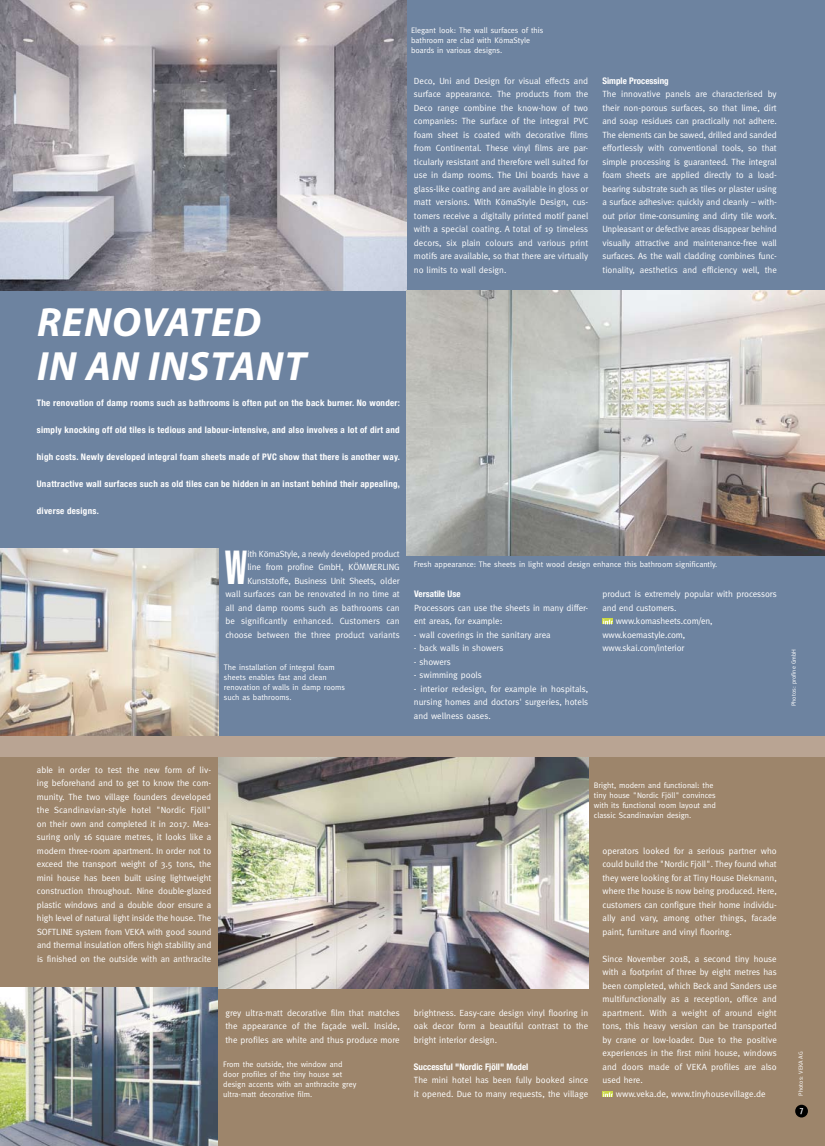
<style>
.page{position:relative;width:825px;height:1146px;background:#fff}
.page>*{position:absolute;margin:0;border:0;box-sizing:border-box;transform-origin:0 0}
.t1{font:900 extra-condensed 46.9px "Helvetica LT";color:#fff}
.t2{font:italic 700 41px/44px "Myriad Pro";letter-spacing:.02em;color:#fff}
.t3{font:9px/13.5px "Meta";color:#fff;text-align:justify}
.t4{font:700 condensed 9px "Helvetica Neue";letter-spacing:.03em;color:#fff}
.t5{font:700 condensed 9px "Helvetica Neue";color:#fff}
.t6{font:8px/10px "Meta";color:#fff}
.t7{font:8px "Amoebia Sans";color:#fff}
.t8{font:6px "Meta";color:#fff}
</style>
<div class="page">
<div style="left:0;top:744px;width:825px;height:401px;background:#9d856b"></div>
<div style="left:0;top:0;width:825px;height:744px;background:#6d83a0"></div>
<div style="left:795px;top:1104px;width:13px;height:13px;background:#000;border-radius:50%"></div>
<img style="left:0;top:0;width:406px;height:290px">
<img style="left:406px;top:290px;width:419px;height:265px">
<img style="left:0;top:987px;width:218px;height:158px">
<img style="left:218px;top:757px;width:370px;height:230px">
<img style="left:0;top:548px;width:218px;height:187px">
<div style="left:0;top:735px;width:825px;height:21px;background:#b9a493"></div>
<div style="left:602px;top:618px;width:11px;height:6px;background:#cbd845"></div>
<svg style="left:603px;top:619px;width:10px;height:5px"></svg>
<div style="left:602px;top:1091px;width:11px;height:5px;background:#cbd845"></div>
<svg style="left:603px;top:1092px;width:10px;height:4px"></svg>
<p class="t6" style="left:411px;top:25px;width:134px">Elegant look: The wall surfaces of this bathroom are clad with KömaStyle boards in various designs.</p>
<p class="t3" style="left:414px;top:74px;width:176px">Deco, Uni and Design for visual effects and surface appearance. The products from the Deco range combine the know-how of two companies: The surface of the integral PVC foam sheet is coated with decorative films from Continental. These vinyl films are par&shy;ticularly resistant and therefore well suited for use in damp rooms. The Uni boards have a glass-like coating and are available in gloss or matt versions. With KömaStyle Design, cus&shy;tomers receive a digitally printed motif panel with a special coating. A total of 19 timeless decors, six plain colours and various print motifs are available, so that there are virtually no limits to wall design.</p>
<h2 class="t2" style="left:37px;top:299px;width:246px">RENOVATED<br>IN AN INSTANT</h2>
<p class="t4" style="left:37px;top:397px;width:365px">The renovation of damp rooms such as bathrooms is often put on the back burner. No wonder:</p>
<p class="t4" style="left:37px;top:424px;width:364px">simply knocking off old tiles is tedious and labour-intensive, and also involves a lot of dirt and</p>
<p class="t4" style="left:37px;top:451px;width:365px">high costs. Newly developed integral foam sheets made of PVC show that there is another way.</p>
<p class="t4" style="left:37px;top:478px;width:365px">Unattractive wall surfaces such as old tiles can be hidden in an instant behind their appealing,</p>
<p class="t4" style="left:37px;top:505px;width:64px">diverse designs.</p>
<p class="t5" style="left:602px;top:75px;width:68px">Simple Processing</p>
<p class="t3" style="left:602px;top:87px;width:176px">The innovative panels are characterised by their non-porous surfaces, so that lime, dirt and soap residues can practically not adhere.<br>The elements can be sawed, drilled and sanded effortlessly with conventional tools, so that simple processing is guaranteed. The integral foam sheets are applied directly to a load&shy;bearing substrate such as tiles or plaster using a surface adhesive: quickly and cleanly – with&shy;out prior time-consuming and dirty tile work.<br>Unpleasant or defective areas disappear behind visually attractive and maintenance-free wall surfaces. As the wall cladding combines func&shy;tionality, aesthetics and efficiency well, the</p>
<p class="t3" style="left:225px;top:546px;width:176px;text-align:right">ith KömaStyle, a newly developed product<br>line from profine GmbH, KÖMMERLING Kunststoffe, Business Unit Sheets, older<br>wall surfaces can be renovated in no time at all and damp rooms such as bathrooms can be significantly enhanced. Customers can choose between the three product variants</p>
<p class="t6" style="left:414px;top:559px;width:305px">Fresh appearance: The sheets in light wood design enhance this bathroom significantly.</p>
<h1 class="t1" style="left:225px;top:540px;width:24px">W</h1>
<p class="t3" style="left:602px;top:587px;width:176px">product is extremely popular with processors</p>
<p class="t3" style="left:602px;top:600px;width:76px">and end customers.</p>
<p class="t3" style="left:616px;top:614px;width:98px">www.komasheets.com/en,</p>
<p class="t3" style="left:602px;top:627px;width:84px">www.koemastyle.com,</p>
<p class="t3" style="left:602px;top:641px;width:84px">www.skai.com/interior</p>
<p class="t5" style="left:414px;top:588px;width:48px">Versatile Use</p>
<p class="t3" style="left:414px;top:600px;width:176px">Processors can use the sheets in many differ&shy;ent areas, for example:</p>
<p class="t3" style="left:414px;top:627px;width:138px">- wall coverings in the sanitary area</p>
<p class="t3" style="left:414px;top:641px;width:91px">- back walls in showers</p>
<p class="t3" style="left:414px;top:654px;width:38px">- showers</p>
<p class="t3" style="left:414px;top:668px;width:69px">- swimming pools</p>
<p class="t3" style="left:414px;top:681px;width:176px">- interior redesign, for example in hospitals, nursing homes and doctors' surgeries, hotels and wellness oases.</p>
<p class="t6" style="left:224px;top:662px;width:123px">The installation of integral foam sheets enables fast and clean renovation of walls in damp rooms such as bathrooms.</p>
<p class="t8" style="left:790px;top:706px;width:59px;rotate:-90deg">Photos: profine GmbH</p>
<p class="t3" style="left:37px;top:762px;width:176px;text-align:left">able in order to test the new form of liv&shy;ing beforehand and to get to know the com&shy;munity. The two village founders developed the Scandinavian-style hotel "Nordic Fjöll" on their own and completed it in 2017. Mea&shy;suring only 16 square metres, it looks like a modern three-room apartment. In order not to exceed the transport weight of 3.5 tons, the mini house has been built using lightweight construction throughout. Nine double-glazed plastic windows and a double door ensure a high level of natural light inside the house. The SOFTLINE system from VEKA with good sound and thermal insulation offers high stability and is finished on the outside with an anthracite</p>
<p class="t3" style="left:225px;top:1005px;width:176px">grey ultra-matt decorative film that matches the appearance of the façade well. Inside, the profiles are white and thus produce more</p>
<p class="t6" style="left:223px;top:1059px;width:135px">From the outside, the window and door profiles of the tiny house set design accents with an anthracite grey ultra-matt decorative film.</p>
<p class="t6" style="left:594px;top:780px;width:123px">Bright, modern and functional: the tiny house "Nordic Fjöll" convinces with its functional room layout and classic Scandinavian design.</p>
<p class="t3" style="left:414px;top:1005px;width:176px">brightness. Easy-care design vinyl flooring in oak decor form a beautiful contrast to the bright interior design.</p>
<p class="t5" style="left:414px;top:1061px;width:116px">Successful "Nordic Fjöll" Model</p>
<p class="t3" style="left:414px;top:1073px;width:176px">The mini hotel has been fully booked since it opened. Due to many requests, the village</p>
<p class="t3" style="left:602px;top:843px;width:176px">operators looked for a serious partner who could build the "Nordic Fjöll". They found what they were looking for at Tiny House Diekmann, where the house is now being produced. Here, customers can configure their home individu&shy;ally and vary, among other things, facade paint, furniture and vinyl flooring.</p>
<p class="t3" style="left:602px;top:951px;width:176px">Since November 2018, a second tiny house with a footprint of three by eight metres has been completed, which Beck and Sanders use multifunctionally as a reception, office and apartment. With a weight of around eight tons, this heavy version can be transported by crane or low-loader. Due to the positive experiences in the first mini house, windows and doors made of VEKA profiles are also used here.</p>
<p class="t3" style="left:616px;top:1086px;width:151px">www.veka.de, www.tinyhousevillage.de</p>
<p class="t8" style="left:797px;top:1095px;width:45px;rotate:-90deg">Photos: VEKA AG</p>
<p class="t7" style="left:800px;top:1106px;width:5px">7</p>
</div>
